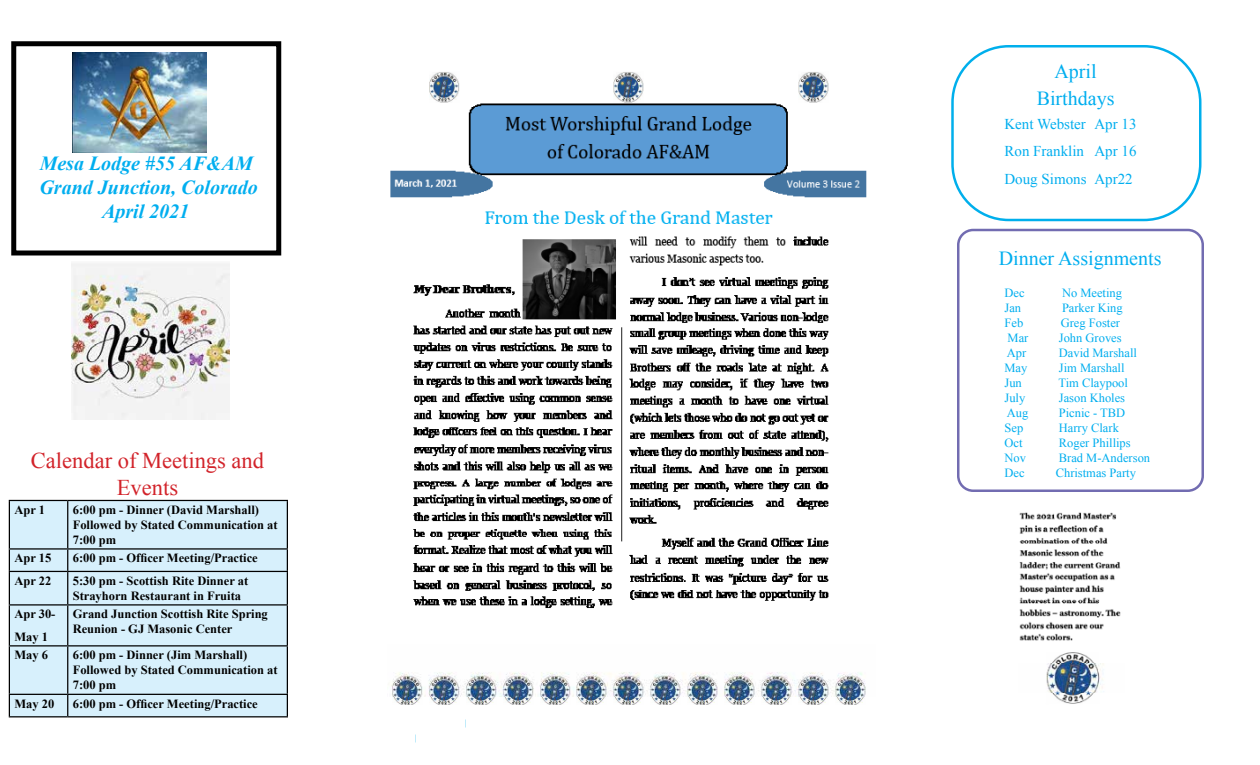
<style>
.page{position:relative;width:1260px;height:765px;background:#fff}
.page>*{position:absolute;margin:0;border:0;box-sizing:border-box;transform-origin:0 0}
.t1{font:22.5px/27px "Times New Roman";color:#d2232a;text-align:center}
.t2{font:italic 700 20px/24px "Times New Roman";color:#00aeef;text-align:center}
.t3{font:20px/27px "Times New Roman";color:#00aeef;text-align:center}
.t4{font:15px/27.5px "Times New Roman";color:#00aeef;text-align:justify}
.t5{font:700 12.5px/15px "Times New Roman";color:#000}
.t6{font:12.5px "Times New Roman";color:#00aeef}
</style>
<div class="page">
<div style="left:951px;top:45px;width:250px;height:176px;border:2px solid #00afec;border-radius:56px"></div>
<div style="left:11px;top:41px;width:270px;height:214px;border:5px solid #000"></div>
<div style="left:10px;top:501px;width:277px;height:215px;background:#d7f0fc"></div>
<hr style="left:9px;top:500px;width:59px;height:1px;background:#000">
<hr style="left:9px;top:501px;width:1px;height:47px;background:#000">
<hr style="left:68px;top:500px;width:220px;height:1px;background:#000">
<hr style="left:67px;top:501px;width:1px;height:47px;background:#000">
<hr style="left:287px;top:501px;width:1px;height:47px;background:#000">
<hr style="left:9px;top:548px;width:59px;height:2px;background:#000">
<svg style="left:9px;top:550px;width:1px;height:21px"></svg>
<hr style="left:68px;top:548px;width:220px;height:2px;background:#000">
<svg style="left:67px;top:550px;width:1px;height:21px"></svg>
<svg style="left:287px;top:550px;width:1px;height:21px"></svg>
<hr style="left:9px;top:571px;width:59px;height:1px;background:#000">
<hr style="left:9px;top:572px;width:1px;height:32px;background:#000">
<hr style="left:68px;top:571px;width:220px;height:1px;background:#000">
<hr style="left:67px;top:572px;width:1px;height:32px;background:#000">
<hr style="left:287px;top:572px;width:1px;height:32px;background:#000">
<hr style="left:9px;top:604px;width:59px;height:2px;background:#000">
<hr style="left:9px;top:606px;width:1px;height:39px;background:#000">
<hr style="left:68px;top:604px;width:220px;height:2px;background:#000">
<hr style="left:67px;top:606px;width:1px;height:39px;background:#000">
<hr style="left:287px;top:606px;width:1px;height:39px;background:#000">
<hr style="left:9px;top:645px;width:59px;height:1px;background:#000">
<hr style="left:9px;top:646px;width:1px;height:48px;background:#000">
<hr style="left:68px;top:645px;width:220px;height:1px;background:#000">
<hr style="left:67px;top:646px;width:1px;height:48px;background:#000">
<hr style="left:287px;top:646px;width:1px;height:48px;background:#000">
<hr style="left:9px;top:694px;width:59px;height:1px;background:#000">
<svg style="left:9px;top:695px;width:1px;height:21px"></svg>
<hr style="left:68px;top:694px;width:220px;height:1px;background:#000">
<svg style="left:67px;top:695px;width:1px;height:21px"></svg>
<svg style="left:287px;top:695px;width:1px;height:21px"></svg>
<hr style="left:9px;top:716px;width:59px;height:1px;background:#000">
<hr style="left:68px;top:716px;width:220px;height:1px;background:#000">
<img style="left:73px;top:52px;width:133px;height:101px">
<div style="left:957px;top:229px;width:247px;height:263px;border:2px solid #726cb1;border-radius:15px"></div>
<img style="left:1019px;top:512px;width:102px;height:192px">
<img style="left:390px;top:72px;width:477px;height:633px">
<img style="left:71px;top:263px;width:158px;height:157px">
<h2 class="t2" style="left:40px;top:151px;width:220px">Mesa Lodge #55 AF&amp;AM<br>Grand Junction, Colorado<br>April 2021</h2>
<h1 class="t1" style="left:31px;top:446px;width:235px">Calendar of Meetings and<br>Events</h1>
<p class="t5" style="left:14px;top:502px;width:32px">Apr 1</p>
<p class="t5" style="left:73px;top:502px;width:206px">6:00 pm - Dinner (David Marshall)<br>Followed by Stated Communication at<br>7:00 pm</p>
<p class="t5" style="left:14px;top:550px;width:38px">Apr 15</p>
<p class="t5" style="left:73px;top:550px;width:187px">6:00 pm - Officer Meeting/Practice</p>
<p class="t5" style="left:14px;top:573px;width:38px">Apr 22</p>
<p class="t5" style="left:73px;top:573px;width:177px">5:30 pm - Scottish Rite Dinner at<br>Strayhorn Restaurant in Fruita</p>
<p class="t5" style="left:14px;top:603px;width:43px;line-height:22.5px">Apr 30-<br>May 1</p>
<p class="t5" style="left:73px;top:606px;width:197px">Grand Junction Scottish Rite Spring<br>Reunion - GJ Masonic Center</p>
<p class="t5" style="left:14px;top:647px;width:35px">May 6</p>
<p class="t5" style="left:73px;top:647px;width:206px">6:00 pm - Dinner (Jim Marshall)<br>Followed by Stated Communication at<br>7:00 pm</p>
<p class="t5" style="left:14px;top:696px;width:41px">May 20</p>
<p class="t5" style="left:73px;top:696px;width:187px">6:00 pm - Officer Meeting/Practice</p>
<h2 class="t3" style="left:1037px;top:58px;width:79px">April<br>Birthdays</h2>
<p class="t4" style="left:1004px;top:110px;width:134px">Kent Webster Apr 13<br>Ron Franklin Apr 16<br>Doug Simons Apr22</p>
<h2 class="t3" style="left:999px;top:245px;width:164px">Dinner Assignments</h2>
<p class="t6" style="left:1004px;top:284px;width:22px">Dec</p>
<p class="t6" style="left:1062px;top:284px;width:62px">No Meeting</p>
<p class="t6" style="left:1004px;top:299px;width:18px">Jan</p>
<p class="t6" style="left:1062px;top:299px;width:62px">Parker King</p>
<p class="t6" style="left:1004px;top:314px;width:20px">Feb</p>
<p class="t6" style="left:1061px;top:314px;width:61px">Greg Foster</p>
<p class="t6" style="left:1008px;top:329px;width:22px">Mar</p>
<p class="t6" style="left:1059px;top:329px;width:64px">John Groves</p>
<p class="t6" style="left:1007px;top:344px;width:21px">Apr</p>
<p class="t6" style="left:1059px;top:344px;width:80px">David Marshall</p>
<p class="t6" style="left:1004px;top:359px;width:24px">May</p>
<p class="t6" style="left:1059px;top:359px;width:67px">Jim Marshall</p>
<p class="t6" style="left:1004px;top:374px;width:19px">Jun</p>
<p class="t6" style="left:1059px;top:374px;width:71px">Tim Claypool</p>
<p class="t6" style="left:1004px;top:389px;width:22px">July</p>
<p class="t6" style="left:1059px;top:389px;width:68px">Jason Kholes</p>
<p class="t6" style="left:1007px;top:404px;width:23px">Aug</p>
<p class="t6" style="left:1059px;top:404px;width:68px">Picnic - TBD</p>
<p class="t6" style="left:1004px;top:419px;width:20px">Sep</p>
<p class="t6" style="left:1059px;top:419px;width:62px">Harry Clark</p>
<p class="t6" style="left:1004px;top:434px;width:20px">Oct</p>
<p class="t6" style="left:1059px;top:434px;width:73px">Roger Phillips</p>
<p class="t6" style="left:1004px;top:449px;width:23px">Nov</p>
<p class="t6" style="left:1059px;top:449px;width:93px">Brad M-Anderson</p>
<p class="t6" style="left:1004px;top:464px;width:22px">Dec</p>
<p class="t6" style="left:1056px;top:464px;width:82px">Christmas Party</p>
</div>
